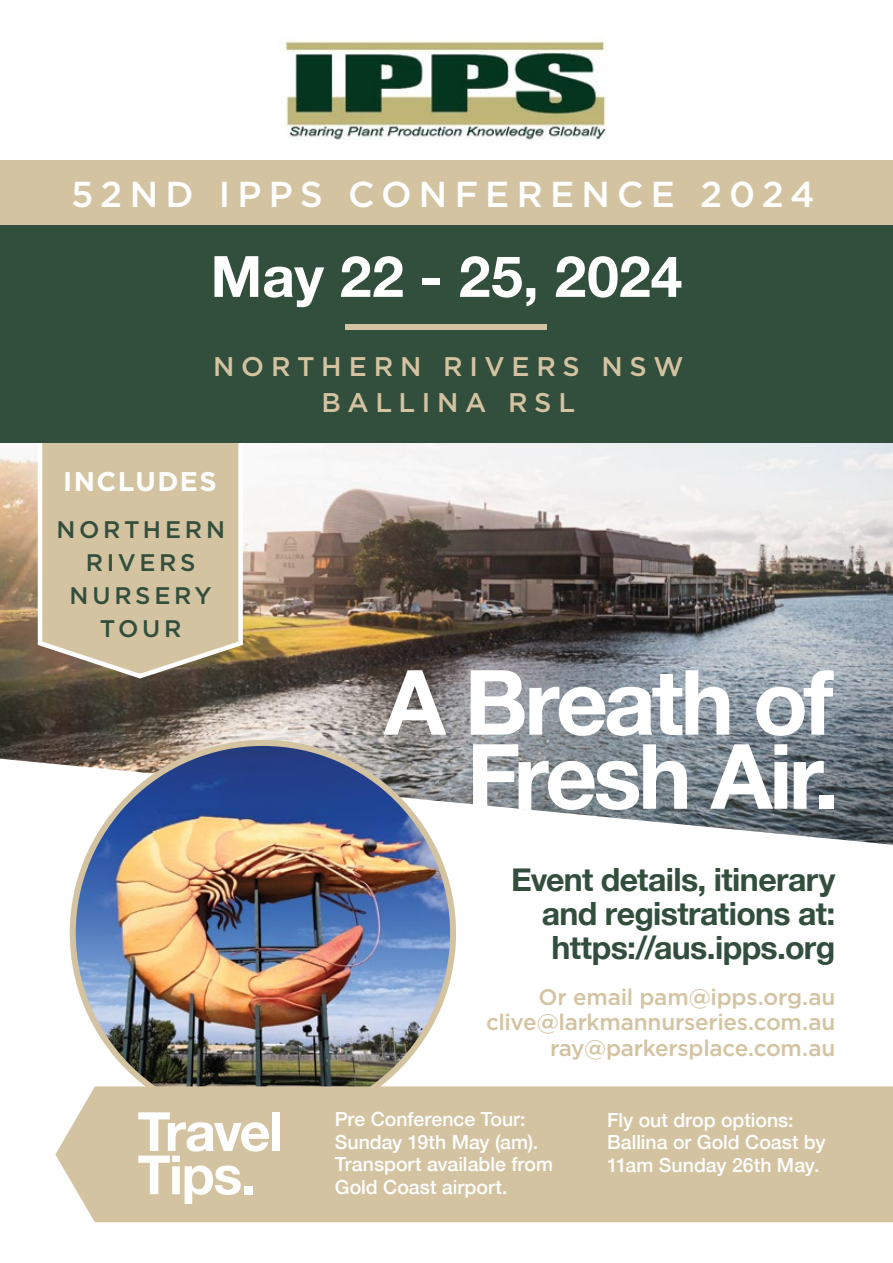
<style>
.page{position:relative;width:893px;height:1263px;background:#fff}
.page>*{position:absolute;margin:0;border:0;box-sizing:border-box;transform-origin:0 0}
.t1{font:700 57px "Helvetica Neue";letter-spacing:.005em;color:#fff}
.t2{font:700 54px "Helvetica Neue";letter-spacing:-.03em;color:#fff}
.t3{font:500 36px "Gotham";letter-spacing:.2em;color:#fff}
.t4{font:700 32.1px/33.9px "Helvetica Neue";letter-spacing:-.02em;color:#324e3c;text-align:right}
.t5{font:500 27px/36px "Gotham";letter-spacing:.245em;color:#d4c3a1;text-align:center}
.t6{font:700 27px "Gotham";letter-spacing:.055em;color:#fff}
.t7{font:500 24px/33px "Gotham";letter-spacing:.155em;color:#324e3c;text-align:center}
.t8{font:500 22.5px/25.5px "Gotham";letter-spacing:-.01em;color:#d4c3a1;text-align:right}
.t9{font:500 19.5px/22.5px "Helvetica Neue";color:#fff}
</style>
<div class="page">
<div style="left:0;top:160px;width:893px;height:218px;background:#d4c3a1"></div>
<img style="left:0;top:442px;width:893px;height:403px">
<svg style="left:34px;top:442px;width:211px;height:239px;background:#ccbc9d"></svg>
<svg style="left:473px;top:744px;width:214px;height:66px"></svg>
<svg style="left:710px;top:744px;width:77px;height:65px"></svg>
<svg style="left:794px;top:761px;width:30px;height:48px"></svg>
<div style="left:819px;top:795px;width:14px;height:14px;background:#fff"></div>
<div style="left:0;top:225px;width:893px;height:217px;background:#324e3c"></div>
<img style="left:284px;top:38px;width:322px;height:102px">
<div style="left:345px;top:325px;width:202px;height:5px;background:#d4c3a1"></div>
<svg style="left:383px;top:670px;width:63px;height:65px"></svg>
<svg style="left:471px;top:670px;width:258px;height:66px"></svg>
<svg style="left:756px;top:670px;width:78px;height:66px"></svg>
<img style="left:73px;top:743px;width:380px;height:343px">
<div style="left:55px;top:1086px;width:838px;height:136px;background:#d4c3a1"></div>
<h3 class="t3" style="left:71px;top:170px;width:745px">52ND IPPS CONFERENCE 2024</h3>
<h1 class="t1" style="left:211px;top:232px;width:473px">May 22 - 25, 2024</h1>
<h3 class="t5" style="left:213px;top:349px;width:472px">NORTHERN RIVERS NSW<br>BALLINA RSL</h3>
<h3 class="t6" style="left:63px;top:463px;width:155px">INCLUDES</h3>
<p class="t7" style="left:56px;top:513px;width:170px">NORTHERN<br>RIVERS<br>NURSERY<br>TOUR</p>
<h3 class="t4" style="left:511px;top:863px;width:326px">Event details, itinerary and registrations at: https://aus.ipps.org</h3>
<p class="t8" style="left:486px;top:983px;width:351px">Or email pam@ipps.org.au clive@larkmannurseries.com.au ray@parkersplace.com.au</p>
<p class="t9" style="left:335px;top:1107px;width:220px">Pre Conference Tour:<br>Sunday 19th May (am).<br>Transport available from<br>Gold Coast airport.</p>
<h2 class="t2" style="left:138px;top:1089px;width:147px">Travel</h2>
<p class="t9" style="left:607px;top:1107px;width:220px">Fly out drop options:<br>Ballina or Gold Coast by<br>11am Sunday 26th May.</p>
<h2 class="t2" style="left:138px;top:1132px;width:120px">Tips.</h2>
</div>
